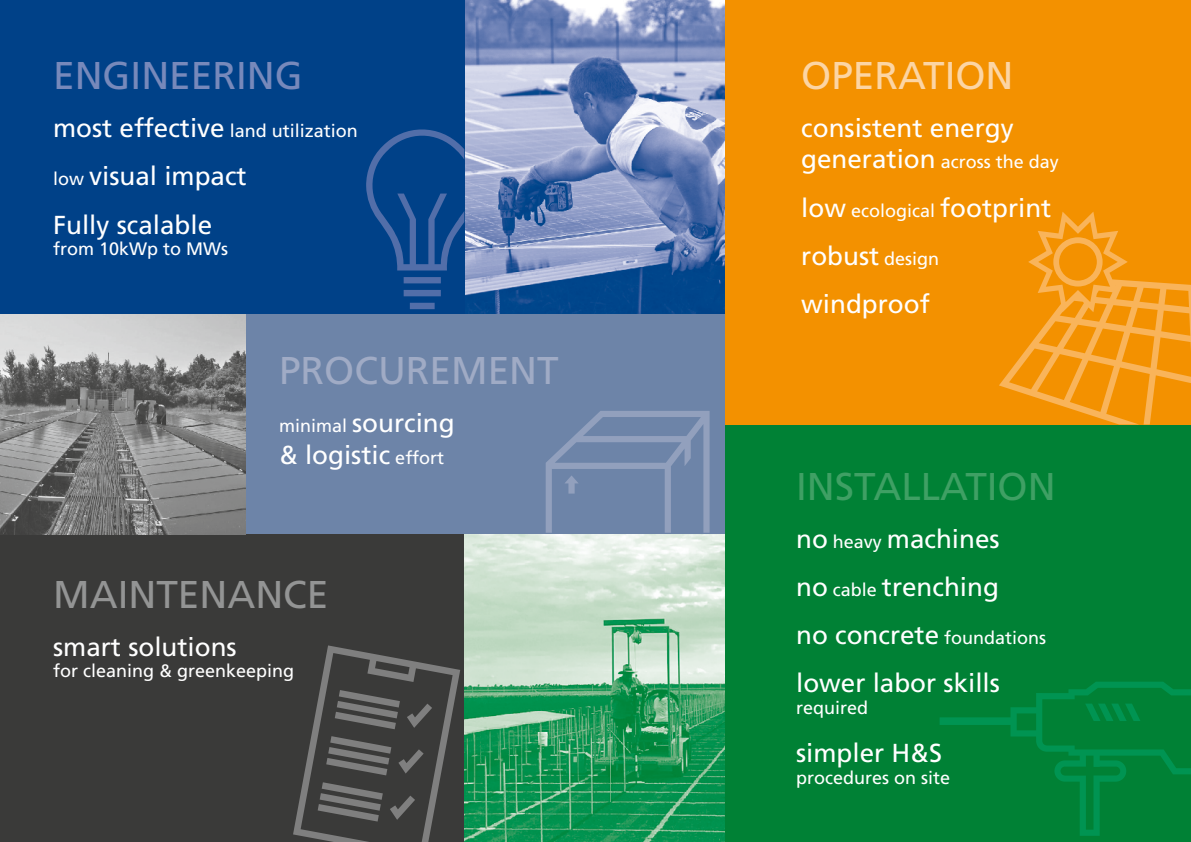
<style>
.page{position:relative;width:1191px;height:842px;background:#fff}
.page>*{position:absolute;margin:0;border:0;box-sizing:border-box;transform-origin:0 0}
.t1{font:38.7px "Frutiger";color:#3fa064}
.t2{font:38.7px "Frutiger";color:#939494}
.t3{font:38.7px "Frutiger";color:#a0abc5}
.t4{font:38.7px "Frutiger";color:#7789bb}
.t5{font:38.7px "Frutiger";color:#fcd5a4}
.t6{font:26px/48.2px "Frutiger";color:#fff}
.t7{font:18px "Frutiger";color:#fff}
.s1{font-size:26px}
.s2{font-size:18px}
</style>
<div class="page">
<img style="left:464px;top:0;width:261px;height:314px">
<div style="left:0;top:0;width:464px;height:314px;background:#004188"></div>
<div style="left:0;top:533px;width:488px;height:309px;background:#3a3a39"></div>
<img style="left:0;top:314px;width:246px;height:220px">
<img style="left:464px;top:534px;width:261px;height:308px">
<div style="left:246px;top:314px;width:479px;height:220px;background:#6d84a8"></div>
<svg style="left:366px;top:129px;width:98px;height:180px"></svg>
<svg style="left:545px;top:411px;width:164px;height:122px"></svg>
<svg style="left:293px;top:645px;width:167px;height:197px"></svg>
<div style="left:725px;top:424px;width:466px;height:418px;background:#008135"></div>
<div style="left:725px;top:0;width:466px;height:424px;background:#f39100"></div>
<svg style="left:999px;top:212px;width:192px;height:212px"></svg>
<svg style="left:939px;top:682px;width:252px;height:154px"></svg>
<h1 class="t4" style="left:53px;top:53px;width:251px">ENGINEERING</h1>
<p class="t7" style="left:53px;top:120px;width:306px"><span class="s1">most effective</span> land utilization</p>
<p class="t6" style="left:53px;top:152px;width:195px"><span class="s2">low</span> visual impact<br>Fully scalable</p>
<p class="t7" style="left:53px;top:238px;width:177px">from 10kWp to MWs</p>
<h1 class="t3" style="left:279px;top:348px;width:281px">PROCUREMENT</h1>
<p class="t6" style="left:279px;top:408px;width:177px;line-height:31.2px"><span class="s2">minimal</span> sourcing &amp; logistic <span class="s2">effort</span></p>
<h1 class="t2" style="left:53px;top:571px;width:277px">MAINTENANCE</h1>
<p class="t6" style="left:53px;top:623px;width:185px">smart solutions</p>
<p class="t7" style="left:53px;top:661px;width:243px">for cleaning &amp; greenkeeping</p>
<h1 class="t5" style="left:801px;top:53px;width:214px">OPERATION</h1>
<p class="t6" style="left:801px;top:104px;width:214px">consistent energy</p>
<p class="t7" style="left:801px;top:152px;width:259px"><span class="s1">generation</span> across the day</p>
<p class="t6" style="left:801px;top:184px;width:252px">low <span class="s2">ecological</span> footprint robust <span class="s2">design </span>windproof</p>
<h1 class="t1" style="left:796px;top:463px;width:261px">INSTALLATION</h1>
<p class="t6" style="left:796px;top:515px;width:205px">no <span class="s2">heavy</span> machines no <span class="s2">cable</span> trenching</p>
<p class="t7" style="left:796px;top:627px;width:252px"><span class="s1">no concrete</span> foundations</p>
<p class="t6" style="left:796px;top:659px;width:205px">lower labor skills</p>
<p class="t7" style="left:796px;top:697px;width:74px">required</p>
<p class="t6" style="left:796px;top:729px;width:147px">simpler H&amp;S</p>
<p class="t7" style="left:796px;top:767px;width:156px">procedures on site</p>
</div>
